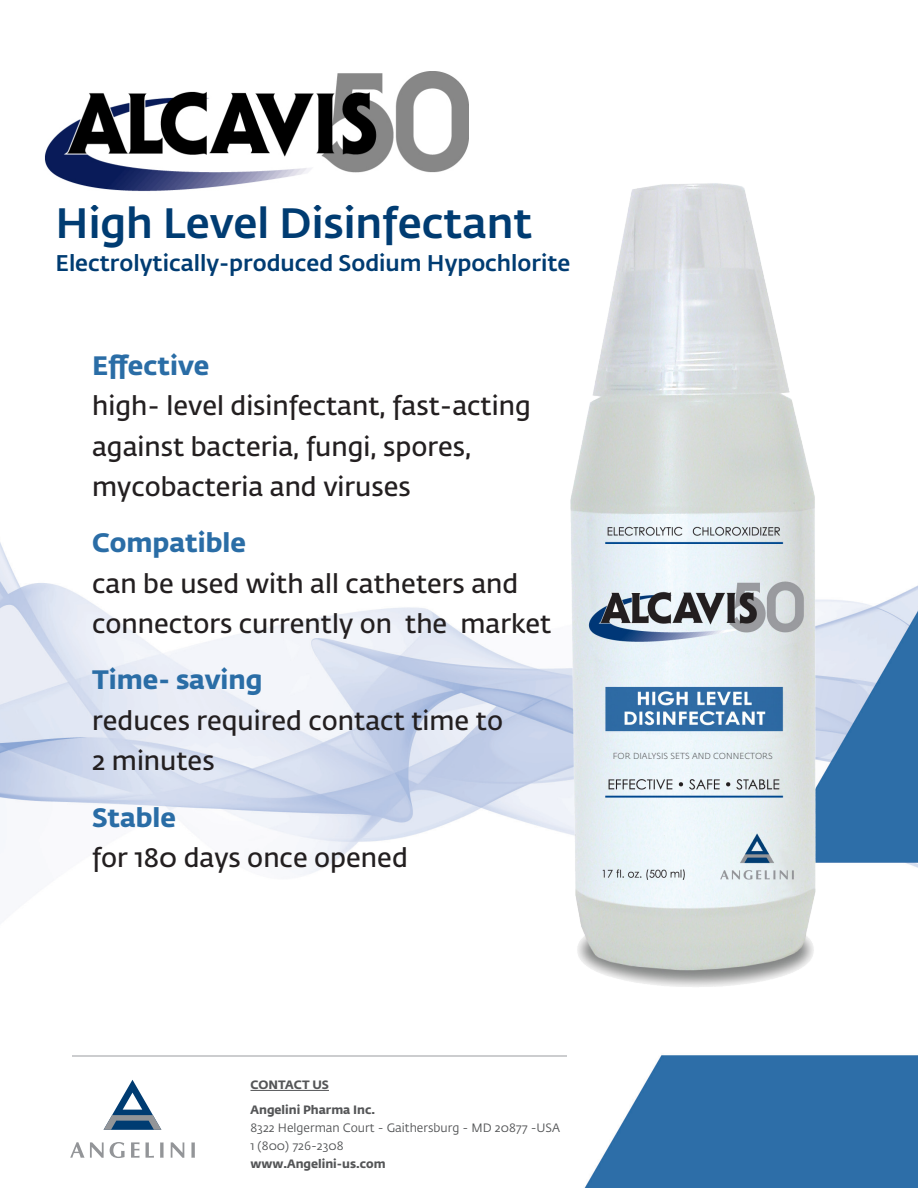
<style>
.page{position:relative;width:918px;height:1188px;background:#fff}
.page>*{position:absolute;margin:0;border:0;box-sizing:border-box;transform-origin:0 0}
.t1{font:500 42px "Fedra Sans Pro";color:#003c72}
.t2{font:600 26.4px/40.5px "Fedra Sans Pro";color:#231f20}
.t3{font:700 26.4px "Fedra Sans Pro";color:#2a6da6}
.t4{font:500 22.5px "Fedra Sans Pro";color:#003c72}
.t5{font:12px "Fedra Sans Pro";color:#545557}
.t6{font:700 12px "Fedra Sans Pro";color:#545557}
.t7{font:300 8.7px "Fedra Sans Pro";color:#545557}
.s1{font-weight:700;color:#2a6da6}
</style>
<div class="page">
<img style="left:0;top:542px;width:918px;height:646px">
<hr style="left:72px;top:1055px;width:495px;height:2px;background:#bcbdc0">
<svg style="left:104px;top:1080px;width:57px;height:50px"></svg>
<svg style="left:70px;top:1142px;width:34px;height:16px"></svg>
<svg style="left:110px;top:1142px;width:15px;height:16px"></svg>
<svg style="left:131px;top:1142px;width:9px;height:16px"></svg>
<svg style="left:146px;top:1142px;width:8px;height:16px"></svg>
<svg style="left:160px;top:1142px;width:4px;height:16px"></svg>
<svg style="left:171px;top:1142px;width:13px;height:16px"></svg>
<svg style="left:191px;top:1142px;width:4px;height:16px"></svg>
<hr style="left:250px;top:1090px;width:79px;height:1px;background:#545557">
<img style="left:552px;top:183px;width:295px;height:811px">
<img style="left:44px;top:71px;width:425px;height:120px">
<p class="t1" style="left:56px;top:191px;width:479px">High Level Disinfectant</p>
<p class="t4" style="left:56px;top:245px;width:516px">Electrolytically-produced Sodium Hypochlorite</p>
<p class="t2" style="left:92px;top:344px;width:440px"><span class="s1">Effective<br></span>high- level disinfectant, fast-acting against bacteria, fungi, spores, mycobacteria and viruses</p>
<p class="t2" style="left:92px;top:522px;width:461px"><span class="s1">Compatible<br></span>can be used with all catheters and connectors currently on the market</p>
<p class="t3" style="left:92px;top:659px;width:172px">Time- saving</p>
<p class="t2" style="left:92px;top:699px;width:412px">reduces required contact time to<br>2 minutes</p>
<p class="t3" style="left:92px;top:796px;width:85px">Stable</p>
<p class="t2" style="left:92px;top:836px;width:317px">for 180 days once opened</p>
<p class="t7" style="left:613px;top:750px;width:161px">FOR DIALYSIS SETS AND CONNECTORS</p>
<p class="t6" style="left:250px;top:1075px;width:80px">CONTACT US</p>
<p class="t6" style="left:250px;top:1100px;width:126px">Angelini Pharma Inc.</p>
<p class="t5" style="left:250px;top:1119px;width:311px">8322 Helgerman Court - Gaithersburg - MD 20877 -USA</p>
<p class="t5" style="left:250px;top:1137px;width:95px">1 (800) 726-2308</p>
<p class="t6" style="left:250px;top:1154px;width:137px">www.Angelini-us.com</p>
</div>
